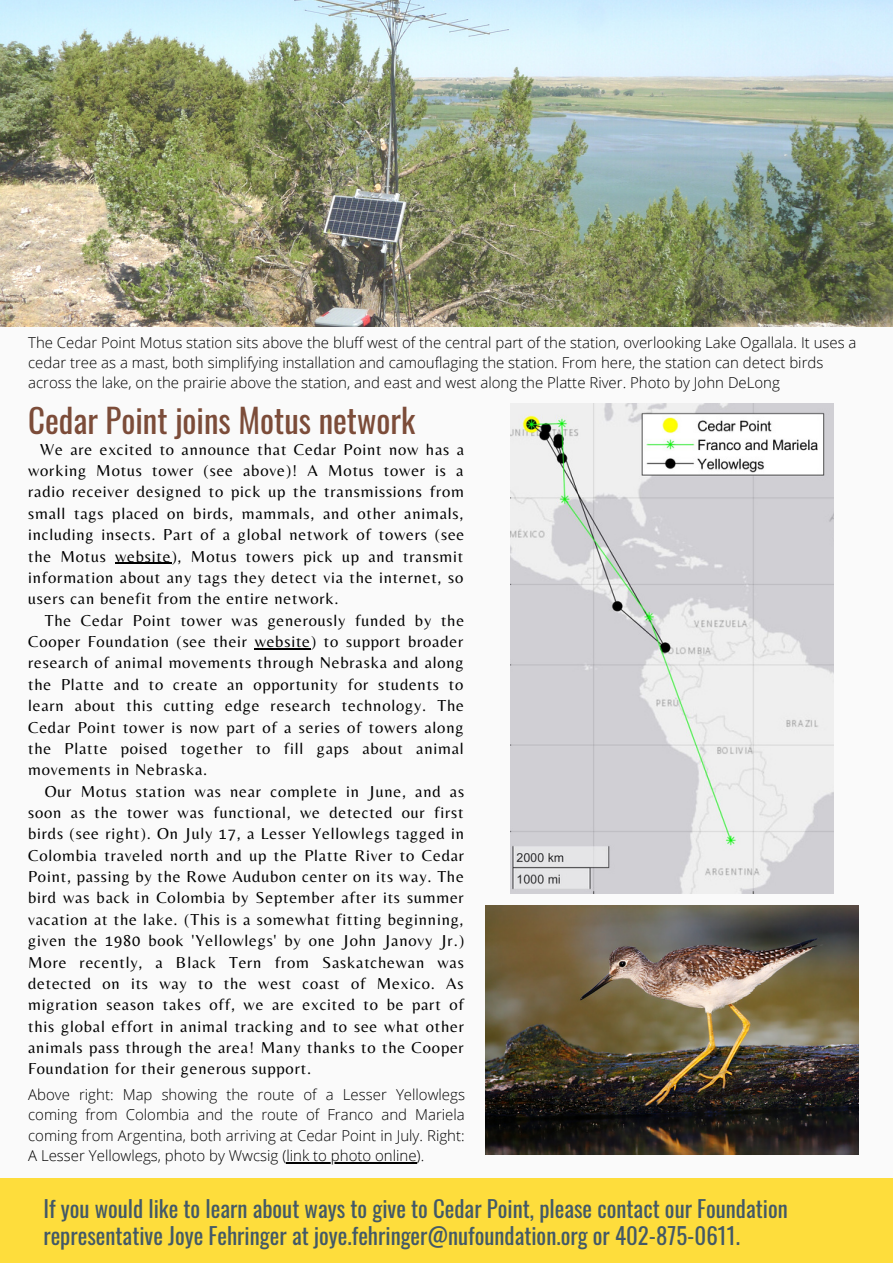
<style>
.page{position:relative;width:893px;height:1264px;background:#fff}
.page>*{position:absolute;margin:0;border:0;box-sizing:border-box;transform-origin:0 0}
.t1{font:32.85px "Oswald";color:#7c4c39}
.t2{font:22.8px/26.5px "Oswald";color:#435967}
.t3{font:19.8px "Oswald";color:#435967}
.t4{font:16.5px/21.3px "Belleza";letter-spacing:.05em;color:#000;text-align:justify}
.t5{font:300 15px/20.2px "Open Sans";color:#000}
</style>
<div class="page">
<div style="left:0;top:0;width:892px;height:1262px;background:#fafafa"></div>
<img style="left:0;top:0;width:892px;height:326px">
<div style="left:0;top:1178px;width:892px;height:84px;background:#fedd3c"></div>
<img style="left:510px;top:404px;width:323px;height:489px">
<img style="left:486px;top:905px;width:372px;height:249px">
<hr style="left:286px;top:1161px;width:130px;height:2px;background:#000">
<hr style="left:115px;top:562px;width:56px;height:2px;background:#000">
<hr style="left:255px;top:648px;width:56px;height:1px;background:#000">
<p class="t5" style="left:28px;top:332px;width:829px">The Cedar Point Motus station sits above the bluff west of the central part of the station, overlooking Lake Ogallala. It uses a cedar tree as a mast, both simplifying installation and camouflaging the station. From here, the station can detect birds across the lake, on the prairie above the station, and east and west along the Platte River. Photo by John DeLong</p>
<h1 class="t1" style="left:28px;top:395px;width:388px">Cedar Point joins Motus network</h1>
<p class="t4" style="left:28px;top:438px;width:437px;text-indent:12px">We are excited to announce that Cedar Point now has a working Motus tower (see above)! A Motus tower is a radio receiver designed to pick up the transmissions from small tags placed on birds, mammals, and other animals, including insects. Part of a global network of towers (see the Motus website), Motus towers pick up and transmit information about any tags they detect via the internet, so users can benefit from the entire network.</p>
<p class="t4" style="left:28px;top:609px;width:437px;text-indent:17px">The Cedar Point tower was generously funded by the Cooper Foundation (see their website) to support broader research of animal movements through Nebraska and along the Platte and to create an opportunity for students to learn about this cutting edge research technology. The Cedar Point tower is now part of a series of towers along the Platte poised together to fill gaps about animal movements in Nebraska.</p>
<p class="t4" style="left:28px;top:780px;width:437px;text-indent:17px">Our Motus station was near complete in June, and as soon as the tower was functional, we detected our first birds (see right). On July 17, a Lesser Yellowlegs tagged in Colombia traveled north and up the Platte River to Cedar Point, passing by the Rowe Audubon center on its way. The bird was back in Colombia by September after its summer vacation at the lake. (This is a somewhat fitting beginning, given the 1980 book 'Yellowlegs' by one John Janovy Jr.)<br>More recently, a Black Tern from Saskatchewan was detected on its way to the west coast of Mexico. As migration season takes off, we are excited to be part of this global effort in animal tracking and to see what other animals pass through the area! Many thanks to the Cooper Foundation for their generous support.</p>
<p class="t5" style="left:28px;top:1084px;width:438px;text-align:justify">Above right: Map showing the route of a Lesser Yellowlegs coming from Colombia and the route of Franco and Mariela coming from Argentina, both arriving at Cedar Point in July. Right:<br>A Lesser Yellowlegs, photo by Wwcsig (link to photo online).</p>
<h2 class="t2" style="left:43px;top:1194px;width:745px">If you would like to learn about ways to give to Cedar Point, please contact our Foundation representative Joye Fehringer at joye.fehringer@nufoundation.org or 402-875-0611.</h2>
<p class="t3" style="left:44px;top:1207px;width:129px">THE CROSS ROAD</p>
</div>
